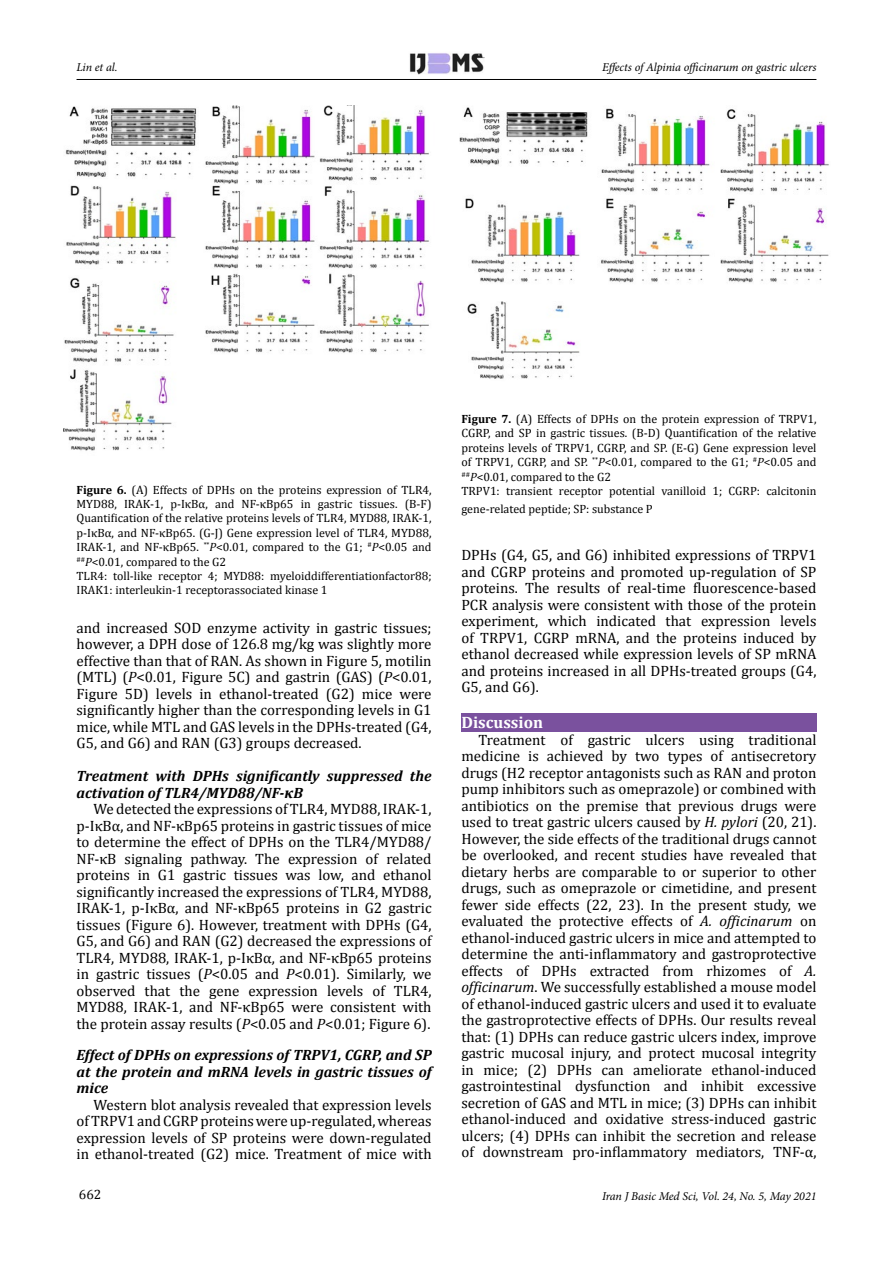
<style>
.page{position:relative;width:893px;height:1263px;background:#fff}
.page>*{position:absolute;margin:0;border:0;box-sizing:border-box;transform-origin:0 0}
.t1{font:700 16.5px "Cambria";color:#fff}
.t2{font:15px/16.5px "Cambria";color:#000;text-align:justify}
.t3{font:italic 700 15px/16.5px "Cambria";color:#000}
.t4{font:13.5px "Cambria";color:#000}
.t5{font:12px/14.4px "Cambria";color:#000}
.t6{font:italic 12px "Minion Pro";letter-spacing:-.01em;color:#000}
.s1{font-weight:700}
.s2{font-style:italic}
</style>
<div class="page">
<img style="left:409px;top:53px;width:76px;height:21px">
<hr style="left:77px;top:79px;width:739px;height:1px;background:#000">
<div style="left:461px;top:713px;width:355px;height:19px;background:#7a519e"></div>
<img style="left:64px;top:106px;width:365px;height:345px">
<img style="left:459px;top:107px;width:370px;height:272px">
<p class="t6" style="left:77px;top:59px;width:43px">Lin et al.</p>
<p class="t6" style="left:602px;top:59px;width:216px">Effects of Alpinia officinarum on gastric ulcers</p>
<p class="t5" style="left:77px;top:482px;width:357px"><span class="s1">Figure 6.</span> (A) Effects of DPHs on the proteins expression of TLR4, MYD88, IRAK-1, p-IκBα, and NF-κBp65 in gastric tissues. (B-F)<br>Quantification of the relative proteins levels of TLR4, MYD88, IRAK-1, p-IκBα, and NF-κBp65. (G-J) Gene expression level of TLR4, MYD88, IRAK-1, and NF-κBp65. <sup>**</sup><span class="s2">P</span>&lt;0.01, compared to the G1; <sup>#</sup><span class="s2">P</span>&lt;0.05 and <sup>##</sup><span class="s2">P</span>&lt;0.01, compared to the G2<br>TLR4: toll-like receptor 4; MYD88: myeloiddifferentiationfactor88; IRAK1: interleukin-1 receptorassociated kinase 1</p>
<p class="t2" style="left:77px;top:619px;width:357px">and increased SOD enzyme activity in gastric tissues; however, a DPH dose of 126.8 mg/kg was slightly more effective than that of RAN. As shown in Figure 5, motilin (MTL) (<span class="s2">P</span>&lt;0.01, Figure 5C) and gastrin (GAS) (<span class="s2">P</span>&lt;0.01, Figure 5D) levels in ethanol-treated (G2) mice were significantly higher than the corresponding levels in G1 mice, while MTL and GAS levels in the DPHs-treated (G4, G5, and G6) and RAN (G3) groups decreased.</p>
<p class="t3" style="left:77px;top:767px;width:357px">Treatment with DPHs significantly suppressed the activation of TLR4/MYD88/NF-κB</p>
<p class="t2" style="left:77px;top:801px;width:357px;text-indent:17px">We detected the expressions of TLR4, MYD88, IRAK-1, p-IκBα, and NF-κBp65 proteins in gastric tissues of mice to determine the effect of DPHs on the TLR4/MYD88/ NF-κB signaling pathway. The expression of related proteins in G1 gastric tissues was low, and ethanol significantly increased the expressions of TLR4, MYD88, IRAK-1, p-IκBα, and NF-κBp65 proteins in G2 gastric tissues (Figure 6). However, treatment with DPHs (G4, G5, and G6) and RAN (G2) decreased the expressions of TLR4, MYD88, IRAK-1, p-IκBα, and NF-κBp65 proteins in gastric tissues (<span class="s2">P</span>&lt;0.05 and <span class="s2">P</span>&lt;0.01). Similarly, we observed that the gene expression levels of TLR4, MYD88, IRAK-1, and NF-κBp65 were consistent with the protein assay results (<span class="s2">P</span>&lt;0.05 and <span class="s2">P</span>&lt;0.01; Figure 6).</p>
<p class="t3" style="left:77px;top:1046px;width:357px;text-align:justify">Effect of DPHs on expressions of TRPV1, CGRP, and SP at the protein and mRNA levels in gastric tissues of mice</p>
<p class="t2" style="left:77px;top:1096px;width:357px;text-indent:17px">Western blot analysis revealed that expression levels of TRPV1 and CGRP proteins were up-regulated, whereas expression levels of SP proteins were down-regulated in ethanol-treated (G2) mice. Treatment of mice with</p>
<p class="t4" style="left:79px;top:1187px;width:24px">662</p>
<p class="t5" style="left:461px;top:412px;width:357px"><span class="s1">Figure 7.</span> (A) Effects of DPHs on the protein expression of TRPV1, CGRP, and SP in gastric tissues. (B-D) Quantification of the relative proteins levels of TRPV1, CGRP, and SP. (E-G) Gene expression level of TRPV1, CGRP, and SP. <sup>**</sup><span class="s2">P</span>&lt;0.01, compared to the G1; <sup>#</sup><span class="s2">P</span>&lt;0.05 and <sup>##</sup><span class="s2">P</span>&lt;0.01, compared to the G2<br>TRPV1: transient receptor potential vanilloid 1; CGRP: calcitonin</p>
<p class="t5" style="left:461px;top:502px;width:193px">gene-related peptide; SP: substance P</p>
<p class="t2" style="left:461px;top:547px;width:357px">DPHs (G4, G5, and G6) inhibited expressions of TRPV1 and CGRP proteins and promoted up-regulation of SP proteins. The results of real-time fluorescence-based PCR analysis were consistent with those of the protein experiment, which indicated that expression levels of TRPV1, CGRP mRNA, and the proteins induced by ethanol decreased while expression levels of SP mRNA and proteins increased in all DPHs-treated groups (G4, G5, and G6).</p>
<p class="t1" style="left:461px;top:711px;width:83px">Discussion</p>
<p class="t2" style="left:461px;top:731px;width:357px;text-indent:17px">Treatment of gastric ulcers using traditional medicine is achieved by two types of antisecretory drugs (H2 receptor antagonists such as RAN and proton pump inhibitors such as omeprazole) or combined with antibiotics on the premise that previous drugs were used to treat gastric ulcers caused by <span class="s2">H. pylori</span> (20, 21).<br>However, the side effects of the traditional drugs cannot be overlooked, and recent studies have revealed that dietary herbs are comparable to or superior to other drugs, such as omeprazole or cimetidine, and present fewer side effects (22, 23). In the present study, we evaluated the protective effects of <span class="s2">A. officinarum</span> on ethanol-induced gastric ulcers in mice and attempted to determine the anti-inflammatory and gastroprotective effects of DPHs extracted from rhizomes of <span class="s2">A. officinarum</span>. We successfully established a mouse model of ethanol-induced gastric ulcers and used it to evaluate the gastroprotective effects of DPHs. Our results reveal that: (1) DPHs can reduce gastric ulcers index, improve gastric mucosal injury, and protect mucosal integrity in mice; (2) DPHs can ameliorate ethanol-induced gastrointestinal dysfunction and inhibit excessive secretion of GAS and MTL in mice; (3) DPHs can inhibit ethanol-induced and oxidative stress-induced gastric ulcers; (4) DPHs can inhibit the secretion and release of downstream pro-inflammatory mediators, TNF-α,</p>
<p class="t6" style="left:602px;top:1187px;width:216px">Iran J Basic Med Sci, Vol. 24, No. 5, May 2021</p>
</div>
